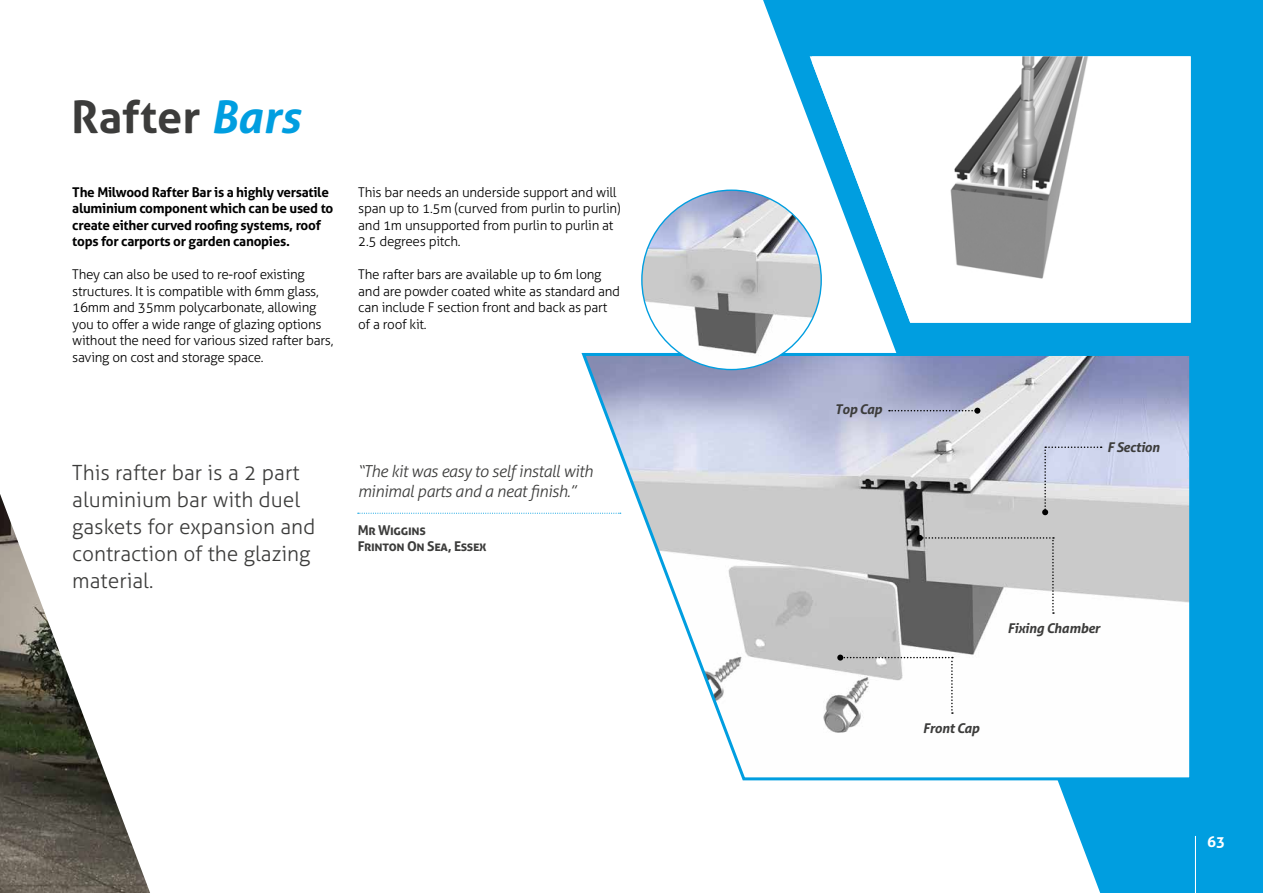
<style>
.page{position:relative;width:1263px;height:893px;background:#fff}
.page>*{position:absolute;margin:0;border:0;box-sizing:border-box;transform-origin:0 0}
.t1{font:700 45px "Aller";color:#3c3c3b}
.t2{font:300 21px/27px "Aller";color:#3c3c3b}
.t3{font:italic 300 16.5px/19.8px "Aller";letter-spacing:-.025em;color:#3c3c3b}
.t4{font:700 15px "Aller";color:#fff}
.t5{font:300 13.5px/16.5px "Aller";letter-spacing:-.02em;color:#000}
.t6{font:700 13.5px/16.5px "Aller";letter-spacing:-.02em;color:#000}
.t7{font:italic 700 13.5px "Aller";letter-spacing:-.02em;color:#3c3c3b}
.t8{font:700 13.5px/16.2px "Aller";letter-spacing:-.02em;color:#3c3c3b}
.s1{font-style:italic;color:#009ee0}
</style>
<div class="page">
<svg style="left:763px;top:0;width:500px;height:893px;fill:#009ee0"></svg>
<img style="left:812px;top:56px;width:379px;height:267px">
<svg style="left:580px;top:351px;width:614px;height:431px"></svg>
<hr style="left:1195px;top:836px;width:1px;height:57px;background:#fff">
<img style="left:0;top:494px;width:150px;height:399px">
<svg style="left:837px;top:655px;width:116px;height:59px"></svg>
<svg style="left:917px;top:535px;width:137px;height:79px;background:#b4b4b4"></svg>
<svg style="left:1042px;top:446px;width:60px;height:69px;background:#ced1de"></svg>
<svg style="left:889px;top:408px;width:91px;height:6px"></svg>
<svg style="left:358px;top:513px;width:263px;height:1px"></svg>
<img style="left:642px;top:190px;width:179px;height:180px;border-radius:90px">
<h1 class="t1" style="left:71px;top:89px;width:230px">Rafter <span class="s1">Bars</span></h1>
<p class="t6" style="left:72px;top:183px;width:263px">The Milwood Rafter Bar is a highly versatile aluminium component which can be used to create either curved roofing systems, roof tops for carports or garden canopies.</p>
<p class="t5" style="left:72px;top:266px;width:263px">They can also be used to re-roof existing structures. It is compatible with 6mm glass, 16mm and 35mm polycarbonate, allowing you to offer a wide range of glazing options without the need for various sized rafter bars, saving on cost and storage space.</p>
<p class="t5" style="left:358px;top:184px;width:264px">This bar needs an underside support and will span up to 1.5m (curved from purlin to purlin) and 1m unsupported from purlin to purlin at 2.5 degrees pitch.</p>
<p class="t5" style="left:358px;top:266px;width:263px">The rafter bars are available up to 6m long and are powder coated white as standard and can include F section front and back as part of a roof kit.</p>
<h2 class="t2" style="left:72px;top:459px;width:245px">This rafter bar is a 2 part aluminium bar with duel gaskets for expansion and contraction of the glazing material.</h2>
<p class="t3" style="left:358px;top:461px;width:237px">“The kit was easy to self install with minimal parts and a neat finish.”</p>
<p class="t8" style="left:358px;top:521px;width:130px">Mr Wiggins<br>Frinton On Sea, Essex</p>
<p class="t7" style="left:835px;top:401px;width:49px">Top Cap</p>
<p class="t7" style="left:1107px;top:439px;width:54px">F Section</p>
<p class="t7" style="left:1007px;top:620px;width:94px">Fixing Chamber</p>
<p class="t7" style="left:923px;top:719px;width:58px">Front Cap</p>
<p class="t4" style="left:1207px;top:832px;width:19px">63</p>
</div>
